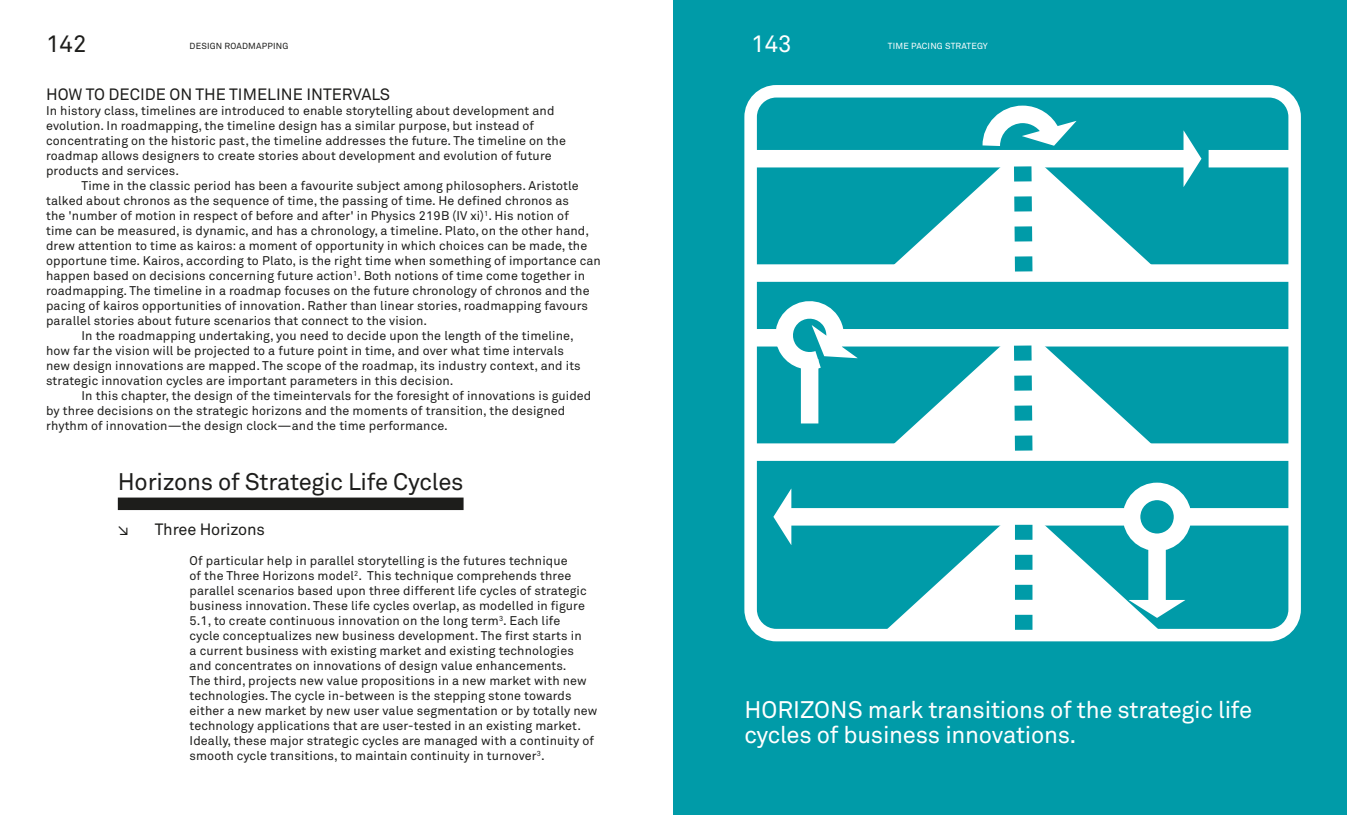
<style>
.page{position:relative;width:1347px;height:815px;background:#fff}
.page>*{position:absolute;margin:0;border:0;box-sizing:border-box;transform-origin:0 0}
.t1{font:23.75px/25px "Akkurat Std";letter-spacing:-.01em;color:#fff}
.t2{font:23.75px "Akkurat Std";letter-spacing:-.01em;color:#1d1d1b}
.t3{font:16.25px "Akkurat Std";color:#1d1d1b}
.t4{font:12.5px/15px "Akkurat Std";letter-spacing:.01em;color:#1d1d1b}
.t5{font:8.75px "Akkurat Std";color:#fff}
.t6{font:8.75px "Akkurat Std";letter-spacing:.02em;color:#1d1d1b}
</style>
<div class="page">
<div style="left:673px;top:0;width:673px;height:815px;background:#009ba8"></div>
<div style="left:118px;top:498px;width:345px;height:12px;background:#1d1d1b"></div>
<svg style="left:744px;top:85px;width:556px;height:556px"></svg>
<svg style="left:854px;top:134px;width:337px;height:155px"></svg>
<div style="left:754px;top:264px;width:536px;height:18px;background:#fff"></div>
<div style="left:754px;top:150px;width:433px;height:17px;background:#fff"></div>
<svg style="left:1183px;top:131px;width:18px;height:56px"></svg>
<svg style="left:854px;top:313px;width:337px;height:155px"></svg>
<div style="left:754px;top:443px;width:536px;height:18px;background:#fff"></div>
<div style="left:754px;top:329px;width:536px;height:18px;background:#fff"></div>
<svg style="left:854px;top:492px;width:337px;height:149px"></svg>
<div style="left:787px;top:508px;width:503px;height:18px;background:#fff"></div>
<svg style="left:773px;top:489px;width:18px;height:56px"></svg>
<svg style="left:899px;top:320px;width:247px;height:148px"></svg>
<div style="left:801px;top:335px;width:17px;height:88px;background:#fff"></div>
<svg style="left:756px;top:282px;width:104px;height:88px"></svg>
<svg style="left:899px;top:524px;width:286px;height:106px"></svg>
<div style="left:1131px;top:491px;width:51px;height:51px;background:#009ba8;border-radius:50%"></div>
<div style="left:1122px;top:483px;width:69px;height:68px;border:18px solid #fff;border-radius:50%"></div>
<svg style="left:899px;top:97px;width:247px;height:192px"></svg>
<div style="left:1208px;top:150px;width:85px;height:17px;background:#fff"></div>
<p class="t2" style="left:46px;top:30px;width:42px">142</p>
<p class="t6" style="left:190px;top:41px;width:100px">DESIGN ROADMAPPING</p>
<p class="t1" style="left:751px;top:31px;width:42px">143</p>
<p class="t5" style="left:888px;top:41px;width:11px">Time</p>
<p class="t5" style="left:911px;top:41px;width:7px">pacing</p>
<p class="t5" style="left:945px;top:41px;width:7px">strategy</p>
<p class="t3" style="left:46px;top:85px;width:345px">HOW TO DECIDE ON THE TIMELINE INTERVALS</p>
<p class="t4" style="left:46px;top:103px;width:510px">In history class, timelines are introduced to enable storytelling about development and</p>
<p class="t4" style="left:46px;top:118px;width:489px">evolution. In roadmapping, the timeline design has a similar purpose, but instead of</p>
<p class="t4" style="left:46px;top:133px;width:521px">concentrating on the historic past, the timeline addresses the future. The timeline on the</p>
<p class="t4" style="left:46px;top:148px;width:507px">roadmap allows designers to create stories about development and evolution of future</p>
<p class="t4" style="left:46px;top:163px;width:134px">products and services.</p>
<p class="t4" style="left:82px;top:178px;width:499px">Time in the classic period has been a favourite subject among philosophers. Aristotle</p>
<p class="t4" style="left:46px;top:193px;width:524px">talked about chronos as the sequence of time, the passing of time. He defined chronos as</p>
<p class="t4" style="left:46px;top:208px;width:524px">the 'number of motion in respect of before and after' in Physics 219B (IV xi)<sup>1</sup>. His notion of</p>
<p class="t4" style="left:46px;top:223px;width:544px">time can be measured, is dynamic, and has a chronology, a timeline. Plato, on the other hand,</p>
<p class="t4" style="left:46px;top:238px;width:543px">drew attention to time as kairos: a moment of opportunity in which choices can be made, the</p>
<p class="t4" style="left:46px;top:253px;width:556px">opportune time. Kairos, according to Plato, is the right time when something of importance can</p>
<p class="t4" style="left:46px;top:268px;width:540px">happen based on decisions concerning future action<sup>1</sup>. Both notions of time come together in</p>
<p class="t4" style="left:46px;top:283px;width:545px">roadmapping. The timeline in a roadmap focuses on the future chronology of chronos and the</p>
<p class="t4" style="left:46px;top:298px;width:543px">pacing of kairos opportunities of innovation. Rather than linear stories, roadmapping favours</p>
<p class="t4" style="left:46px;top:313px;width:383px">parallel stories about future scenarios that connect to the vision.</p>
<p class="t4" style="left:81px;top:328px;width:493px">In the roadmapping undertaking, you need to decide upon the length of the timeline,</p>
<p class="t4" style="left:46px;top:343px;width:519px">how far the vision will be projected to a future point in time, and over what time intervals</p>
<p class="t4" style="left:46px;top:358px;width:536px">new design innovations are mapped. The scope of the roadmap, its industry context, and its</p>
<p class="t4" style="left:46px;top:373px;width:409px">strategic innovation cycles are important parameters in this decision.</p>
<p class="t4" style="left:81px;top:388px;width:511px">In this chapter, the design of the timeintervals for the foresight of innovations is guided</p>
<p class="t4" style="left:46px;top:403px;width:521px">by three decisions on the strategic horizons and the moments of transition, the designed</p>
<p class="t4" style="left:46px;top:418px;width:403px">rhythm of innovation—the design clock—and the time performance.</p>
<p class="t2" style="left:118px;top:468px;width:347px">Horizons of Strategic Life Cycles</p>
<p class="t3" style="left:118px;top:520px;width:12px">↘</p>
<p class="t3" style="left:155px;top:520px;width:112px">Three Horizons</p>
<p class="t4" style="left:190px;top:553px;width:409px">Of particular help in parallel storytelling is the futures technique<br>of the Three Horizons model<sup>2</sup>. This technique comprehends three parallel scenarios based upon three different life cycles of strategic business innovation. These life cycles overlap, as modelled in figure 5.1, to create continuous innovation on the long term<sup>3</sup>. Each life<br>cycle conceptualizes new business development. The first starts in<br>a current business with existing market and existing technologies and concentrates on innovations of design value enhancements.<br>The third, projects new value propositions in a new market with new technologies. The cycle in-between is the stepping stone towards either a new market by new user value segmentation or by totally new technology applications that are user-tested in an existing market.<br>Ideally, these major strategic cycles are managed with a continuity of smooth cycle transitions, to maintain continuity in turnover<sup>3</sup>.</p>
<p class="t1" style="left:744px;top:697px;width:509px">HORIZONS mark transitions of the strategic life cycles of business innovations.</p>
</div>
